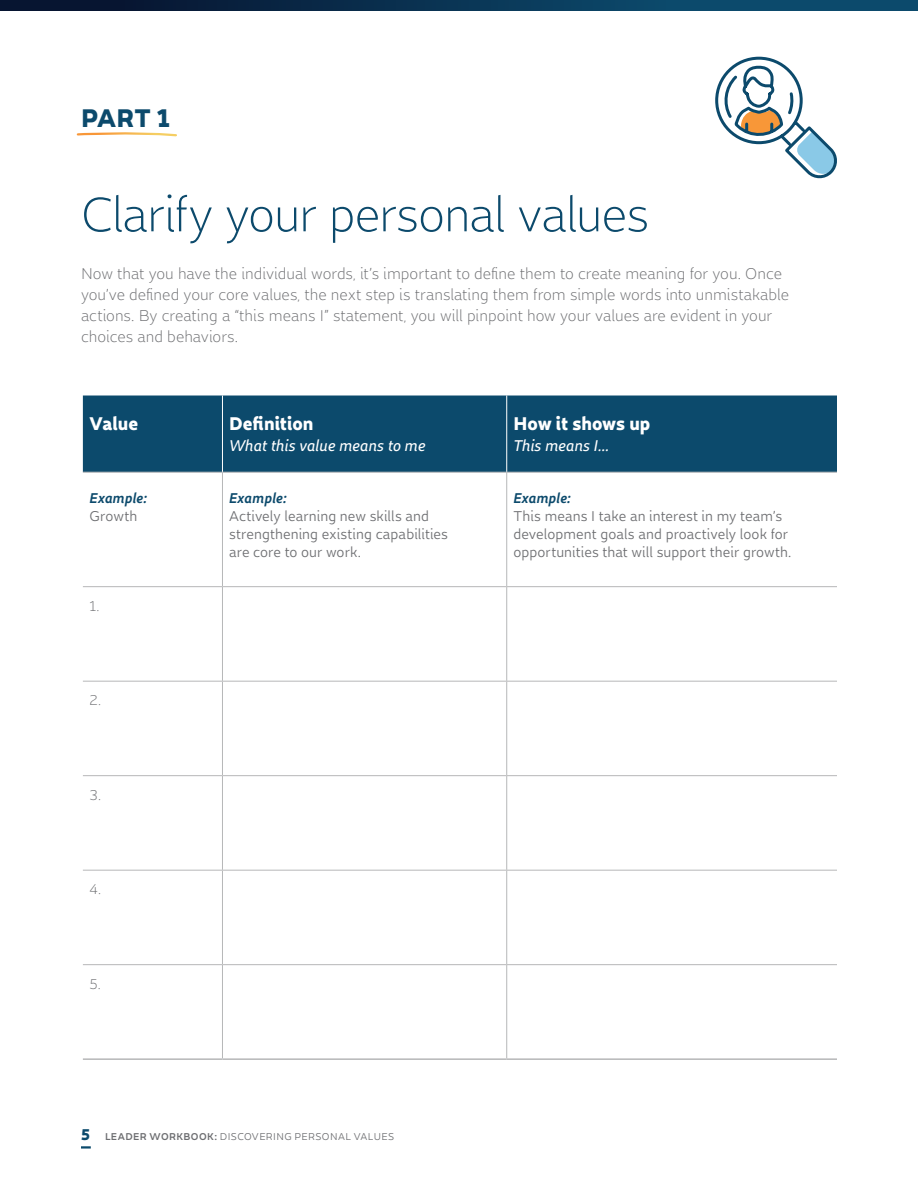
<style>
.page{position:relative;width:918px;height:1188px;background:#fff}
.page>*{position:absolute;margin:0;border:0;box-sizing:border-box;transform-origin:0 0}
.t1{font:51px "Dupla";letter-spacing:-.02em;color:#0c4a6c}
.t2{font:800 27px "Dupla";color:#0c4a6c}
.t3{font:800 19.5px "Dupla";color:#fff}
.t4{font:16.5px/21px "Dupla";color:#6d6e71}
.t5{font:italic 600 16.5px "Dupla";color:#fff}
.t6{font:15px/18px "Dupla";letter-spacing:.005em;color:#6d6e71}
.t7{font:italic 700 15px "Dupla";letter-spacing:.005em;color:#0c4a6c}
.t8{font:15px "Dupla";color:#6d6e71}
.t9{font:10.5px "Dupla";letter-spacing:.04em;color:#6d6e71}
.s1{font-weight:800;font-size:16.5px;color:#0c4a6c}
.s2{font-weight:700}
</style>
<div class="page">
<svg style="left:81px;top:1146px;width:10px;height:3px"></svg>
<div style="left:83px;top:396px;width:754px;height:76px;background:#0c4a6c"></div>
<hr style="left:222px;top:1058px;width:285px;height:2px;background:#b6b7b8">
<hr style="left:507px;top:1058px;width:330px;height:2px;background:#b6b7b8">
<hr style="left:222px;top:473px;width:1px;height:113px;background:#b6b7b8">
<hr style="left:506px;top:473px;width:1px;height:113px;background:#b6b7b8">
<hr style="left:222px;top:586px;width:285px;height:1px;background:#b6b7b8">
<hr style="left:507px;top:586px;width:330px;height:1px;background:#b6b7b8">
<hr style="left:506px;top:587px;width:1px;height:94px;background:#b6b7b8">
<hr style="left:222px;top:681px;width:285px;height:1px;background:#b6b7b8">
<hr style="left:507px;top:681px;width:330px;height:1px;background:#b6b7b8">
<hr style="left:506px;top:682px;width:1px;height:93px;background:#b6b7b8">
<hr style="left:222px;top:775px;width:285px;height:1px;background:#b6b7b8">
<hr style="left:507px;top:775px;width:330px;height:1px;background:#b6b7b8">
<hr style="left:506px;top:776px;width:1px;height:94px;background:#b6b7b8">
<hr style="left:222px;top:870px;width:285px;height:1px;background:#b6b7b8">
<hr style="left:507px;top:870px;width:330px;height:1px;background:#b6b7b8">
<hr style="left:506px;top:871px;width:1px;height:93px;background:#b6b7b8">
<hr style="left:222px;top:964px;width:285px;height:1px;background:#b6b7b8">
<hr style="left:507px;top:964px;width:330px;height:1px;background:#b6b7b8">
<hr style="left:506px;top:965px;width:1px;height:93px;background:#b6b7b8">
<hr style="left:83px;top:586px;width:139px;height:1px;background:#b6b7b8">
<hr style="left:222px;top:587px;width:1px;height:94px;background:#b6b7b8">
<hr style="left:83px;top:681px;width:139px;height:1px;background:#b6b7b8">
<hr style="left:222px;top:682px;width:1px;height:93px;background:#b6b7b8">
<hr style="left:83px;top:775px;width:139px;height:1px;background:#b6b7b8">
<hr style="left:222px;top:776px;width:1px;height:94px;background:#b6b7b8">
<hr style="left:83px;top:870px;width:139px;height:1px;background:#b6b7b8">
<hr style="left:222px;top:871px;width:1px;height:93px;background:#b6b7b8">
<hr style="left:83px;top:964px;width:139px;height:1px;background:#b6b7b8">
<hr style="left:222px;top:965px;width:1px;height:93px;background:#b6b7b8">
<hr style="left:83px;top:1058px;width:139px;height:2px;background:#b6b7b8">
<hr style="left:83px;top:472px;width:139px;height:1px;background:#b6b7b8">
<hr style="left:222px;top:472px;width:285px;height:1px;background:#b6b7b8">
<hr style="left:507px;top:472px;width:330px;height:1px;background:#b6b7b8">
<hr style="left:222px;top:396px;width:1px;height:76px;background:#fff">
<hr style="left:506px;top:396px;width:1px;height:76px;background:#fff">
<svg style="left:76px;top:132px;width:101px;height:5px"></svg>
<svg style="left:715px;top:56px;width:122px;height:123px"></svg>
<svg style="left:0;top:0;width:918px;height:11px;background:#093352"></svg>
<h2 class="t2" style="left:81px;top:97px;width:90px">PART 1</h2>
<h1 class="t1" style="left:81px;top:181px;width:570px">Clarify your personal values</h1>
<p class="t4" style="left:81px;top:263px;width:710px">Now that you have the individual words, it’s important to define them to create meaning for you. Once you’ve defined your core values, the next step is translating them from simple words into unmistakable actions. By creating a “this means I” statement, you will pinpoint how your values are evident in your choices and behaviors.</p>
<p class="t3" style="left:90px;top:408px;width:50px">Value</p>
<p class="t3" style="left:229px;top:408px;width:86px">Definition</p>
<p class="t5" style="left:229px;top:434px;width:198px">What this value means to me</p>
<p class="t7" style="left:90px;top:488px;width:59px">Example:</p>
<p class="t6" style="left:90px;top:507px;width:49px">Growth</p>
<p class="t8" style="left:90px;top:596px;width:12px">1.</p>
<p class="t8" style="left:90px;top:691px;width:13px">2.</p>
<p class="t8" style="left:90px;top:785px;width:13px">3.</p>
<p class="t8" style="left:90px;top:880px;width:13px">4.</p>
<p class="t8" style="left:90px;top:974px;width:13px">5.</p>
<p class="t7" style="left:229px;top:488px;width:59px">Example:</p>
<p class="t6" style="left:229px;top:507px;width:220px">Actively learning new skills and strengthening existing capabilities are core to our work.</p>
<p class="t9" style="left:81px;top:1129px;width:315px"><span class="s1">5</span> <span class="s2">LEADER WORKBOOK:</span> DISCOVERING PERSONAL VALUES</p>
<p class="t3" style="left:513px;top:408px;width:138px">How it shows up</p>
<p class="t5" style="left:513px;top:434px;width:97px">This means I...</p>
<p class="t7" style="left:513px;top:488px;width:59px">Example:</p>
<p class="t6" style="left:513px;top:507px;width:279px">This means I take an interest in my team’s development goals and proactively look for opportunities that will support their growth.</p>
</div>
